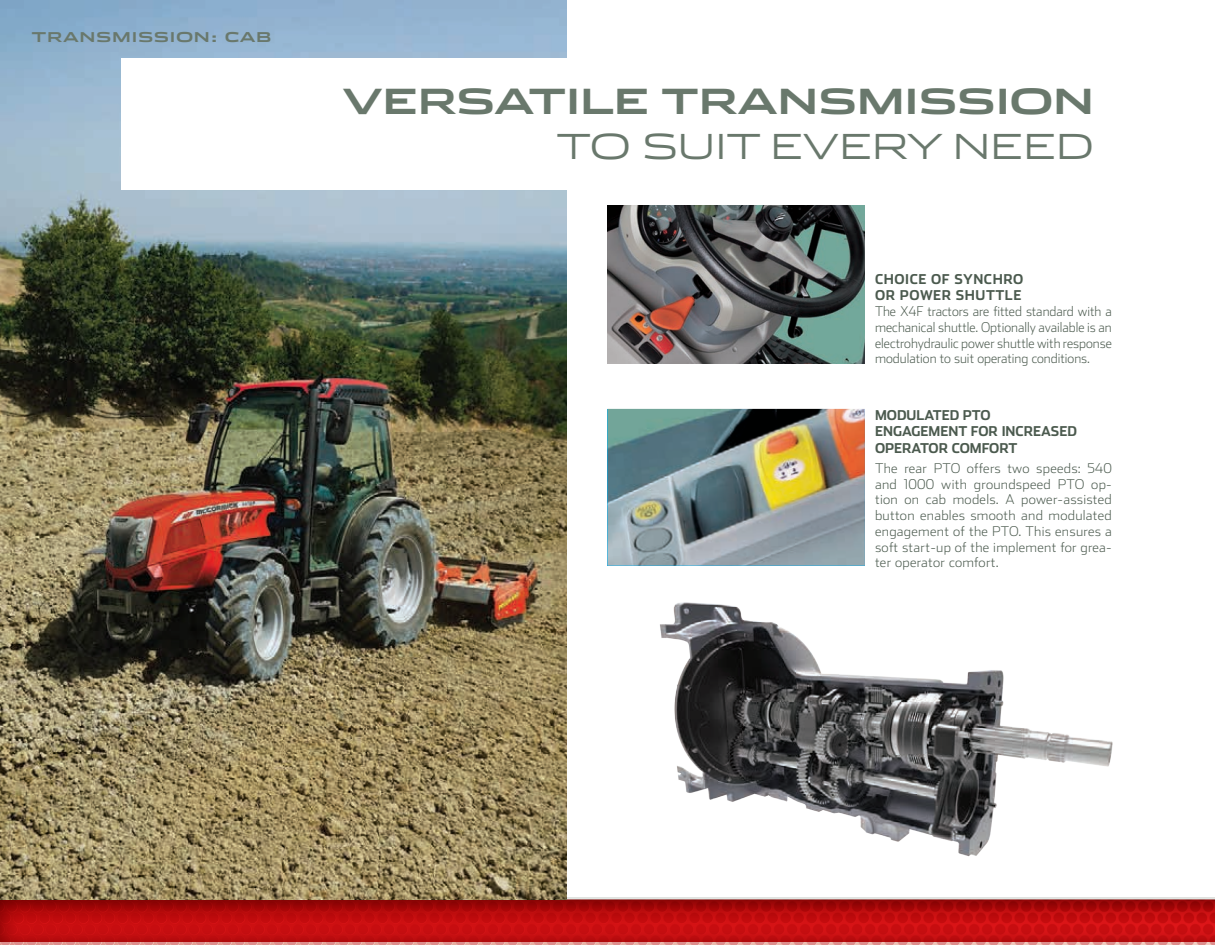
<style>
.page{position:relative;width:1215px;height:945px;background:#fff}
.page>*{position:absolute;margin:0;border:0;box-sizing:border-box;transform-origin:0 0}
.t1{font:700 34.5px "Stainless Ext";letter-spacing:-.01em;color:#69786c}
.t2{font:300 34.5px "Stainless Ext";letter-spacing:-.01em;color:#69786c}
.t3{font:200 13.5px/15.8px "Stainless";color:#4b5a4e;text-align:justify;scale:1.05 1}
.t4{font:200 13.5px/15.8px "Stainless";color:#4b5a4e;text-align:justify}
.t5{font:700 13.5px/16.5px "Stainless";color:#4b5a4e}
.t6{font:700 13.5px/16.5px "Stainless";letter-spacing:.04em;color:#4b5a4e}
.t7{font:700 13.5px "Stainless Ext";letter-spacing:.05em;color:#69786c}
</style>
<div class="page">
<img style="left:0;top:899px;width:1215px;height:46px">
<svg style="left:1px;top:897px;width:1214px;height:44px;background:#b91314"></svg>
<img style="left:0;top:0;width:567px;height:899px">
<div style="left:121px;top:58px;width:973px;height:132px;background:#fff"></div>
<img style="left:660px;top:602px;width:453px;height:255px">
<img style="left:608px;top:206px;width:257px;height:157px">
<img style="left:608px;top:409px;width:257px;height:157px">
<p class="t7" style="left:31px;top:29px;width:241px">TRANSMISSION: CAB</p>
<h1 class="t1" style="left:343px;top:81px;width:753px">VERSATILE TRANSMISSION</h1>
<h1 class="t2" style="left:557px;top:126px;width:539px">TO SUIT EVERY NEED</h1>
<p class="t6" style="left:875px;top:270px;width:150px">CHOICE OF SYNCHRO<br>OR POWER SHUTTLE</p>
<p class="t4" style="left:875px;top:303px;width:238px">The X4F tractors are fitted standard with a mechanical shuttle. Optionally available is an electrohydraulic power shuttle with response modulation to suit operating conditions.</p>
<p class="t5" style="left:875px;top:406px;width:203px">MODULATED PTO<br>ENGAGEMENT FOR INCREASED<br>OPERATOR COMFORT</p>
<p class="t3" style="left:875px;top:460px;width:227px">The rear PTO offers two speeds: 540 and 1000 with groundspeed PTO op&shy;tion on cab models. A power-assisted button enables smooth and modulated engagement of the PTO. This ensures a soft start-up of the implement for grea&shy;ter operator comfort.</p>
</div>
